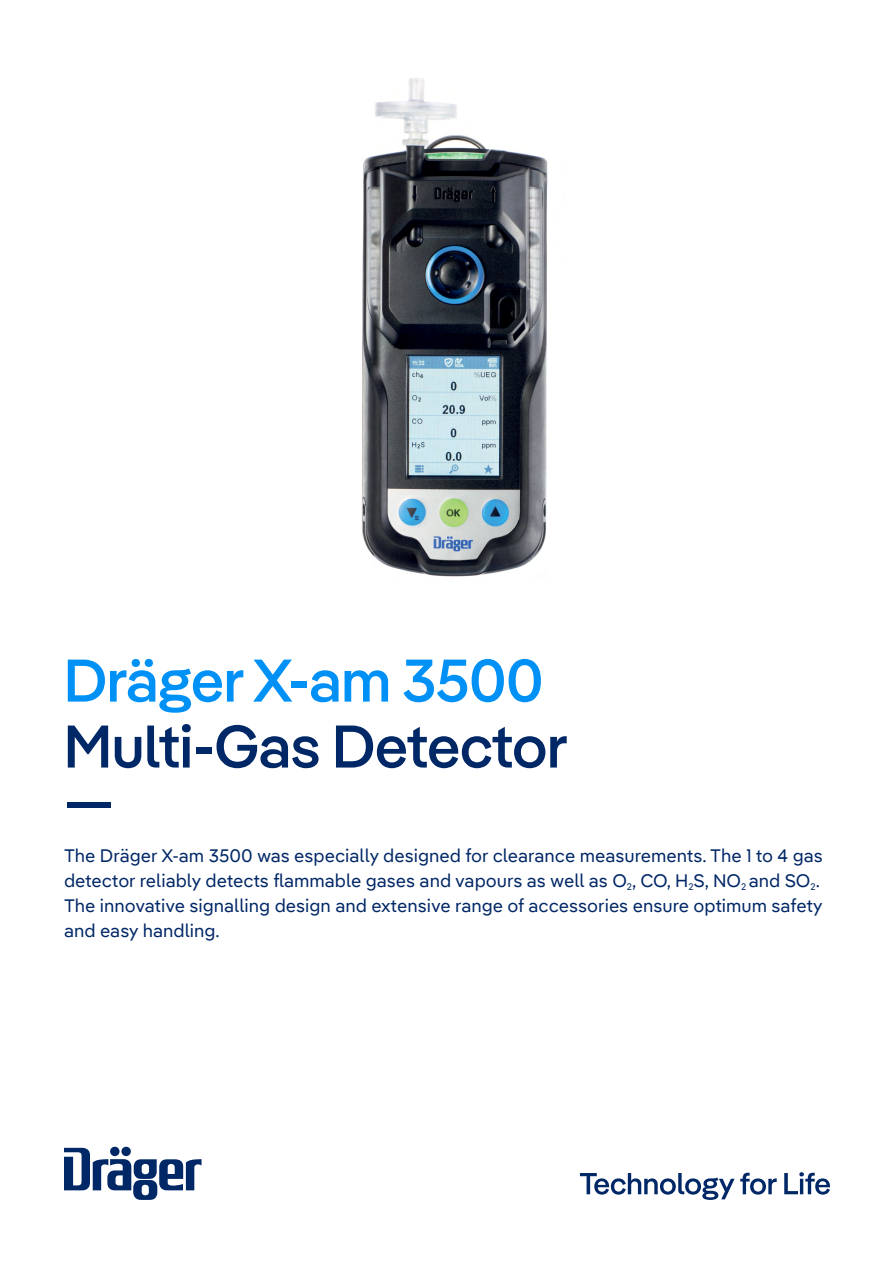
<style>
.page{position:relative;width:894px;height:1264px;background:#fff}
.page>*{position:absolute;margin:0;border:0;box-sizing:border-box;transform-origin:0 0}
.ps_cover_subhead{font:500 60px "Draeger Pangea";color:#002766}
.ps_cover_title{font:500 60px "Draeger Pangea";color:#0091f7}
.ps_cover_dash{font:500 60px "Draeger Pangea";color:#002766}
.ps_reason_why{font:18px/25.2px "Draeger Pangea Text";color:#002766}
</style>
<div class="page">
<svg style="left:579px;top:1173px;width:155px;height:26px"></svg>
<svg style="left:740px;top:1172px;width:36px;height:22px"></svg>
<svg style="left:784px;top:1172px;width:45px;height:22px"></svg>
<img style="left:361px;top:78px;width:187px;height:499px">
<svg style="left:64px;top:1146px;width:137px;height:53px"></svg>
<p class="ps_cover_title" style="left:64px;top:638px;width:480px">Dräger -X‑am -3500</p>
<p class="ps_cover_subhead" style="left:64px;top:704px;width:505px">Multi-Gas Detector</p>
<p class="ps_cover_dash" style="left:64px;top:758px;width:51px">—</p>
<p class="ps_reason_why" style="left:64px;top:841px;width:760px">The Dräger -X‑am -3500 was especially designed for clearance measurements. The 1 to 4 gas detector reliably detects flammable gases and vapours as well as O<sub>2</sub>, CO, H<sub>2</sub>S, NO<sub>2</sub> and SO<sub>2</sub>.<br>The innovative signalling design and extensive range of accessories ensure optimum safety and easy handling.</p>
</div>
